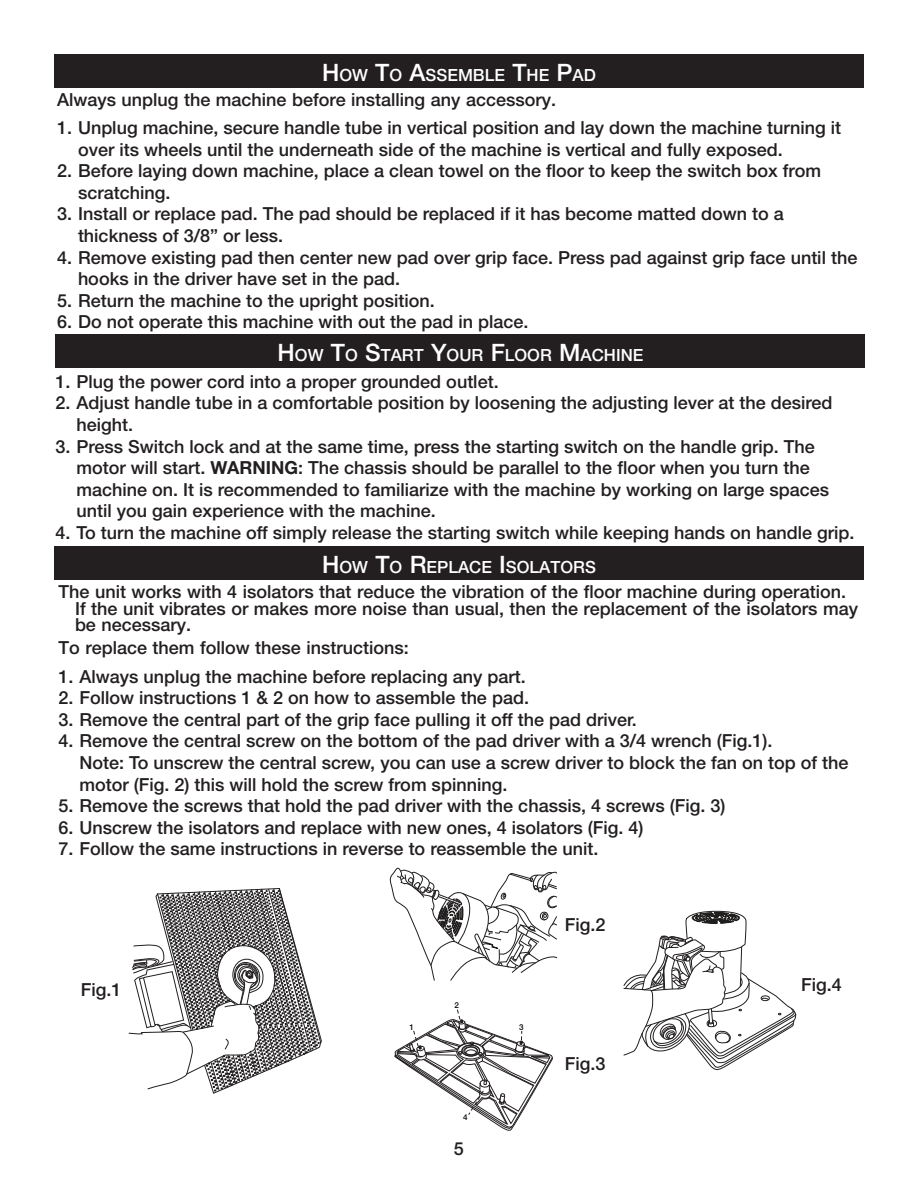
<style>
.page{position:relative;width:918px;height:1188px;background:#fff}
.page>*{position:absolute;margin:0;border:0;box-sizing:border-box;transform-origin:0 0}
.t1{font:500 18px/21.6px "Helvetica Neue LT Std";color:#231f20}
.t2{font:500 16.8px "Helvetica Neue LT Std";color:#fff}
.t3{font:500 8.1px "Helvetica Neue LT Std";color:#050504}
.s1{font-size:24px}
.s2{font-weight:700}
</style>
<div class="page">
<div style="left:54px;top:54px;width:810px;height:34px;background:#231f20"></div>
<div style="left:56px;top:334px;width:810px;height:34px;background:#231f20"></div>
<div style="left:54px;top:546px;width:810px;height:34px;background:#231f20"></div>
<svg style="left:128px;top:888px;width:194px;height:206px"></svg>
<svg style="left:390px;top:868px;width:168px;height:113px"></svg>
<svg style="left:394px;top:1009px;width:159px;height:122px"></svg>
<svg style="left:623px;top:911px;width:174px;height:159px"></svg>
<p class="t2" style="left:322px;top:65px;width:275px"><span class="s1">H</span>OW <span class="s1">T</span>O <span class="s1">A</span>SSEMBLE <span class="s1">T</span>HE <span class="s1">P</span>AD</p>
<p class="t1" style="left:57px;top:88px;width:501px">Always unplug the machine before installing any accessory.</p>
<p class="t1" style="left:78px;top:117px;width:765px;text-indent:-21px">1. Unplug machine, secure handle tube in vertical position and lay down the machine turning it over its wheels until the underneath side of the machine is vertical and fully exposed.</p>
<p class="t1" style="left:78px;top:160px;width:745px;text-indent:-21px">2. Before laying down machine, place a clean towel on the floor to keep the switch box from scratching.</p>
<p class="t1" style="left:78px;top:203px;width:707px;text-indent:-21px">3. Install or replace pad. The pad should be replaced if it has become matted down to a thickness of 3/8” or less.</p>
<p class="t1" style="left:78px;top:246px;width:781px;text-indent:-21px">4. Remove existing pad then center new pad over grip face. Press pad against grip face until the hooks in the driver have set in the pad.</p>
<p class="t1" style="left:57px;top:289px;width:379px">5. Return the machine to the upright position.</p>
<p class="t1" style="left:57px;top:311px;width:473px">6. Do not operate this machine with out the pad in place.</p>
<p class="t2" style="left:278px;top:345px;width:367px"><span class="s1">H</span>OW <span class="s1">T</span>O <span class="s1">S</span>TART <span class="s1">Y</span>OUR <span class="s1">F</span>LOOR <span class="s1">M</span>ACHI NE</p>
<p class="t1" style="left:56px;top:370px;width:445px">1. Plug the power cord into a proper grounded outlet.</p>
<p class="t1" style="left:76px;top:392px;width:757px;text-indent:-21px">2. Adjust handle tube in a comfortable position by loosening the adjusting lever at the desired height.</p>
<p class="t1" style="left:76px;top:435px;width:754px;text-indent:-21px">3. Press Switch lock and at the same time, press the starting switch on the handle grip. The motor will start. <span class="s2">WARNING</span>: The chassis should be parallel to the floor when you turn the machine on. It is recommended to familiarize with the machine by working on large spaces until you gain experience with the machine.</p>
<p class="t1" style="left:56px;top:522px;width:800px">4. To turn the machine off simply release the starting switch while keeping hands on handle grip.</p>
<p class="t2" style="left:322px;top:557px;width:275px"><span class="s1">H</span>OW <span class="s1">T</span>O <span class="s1">R</span>EPLACE <span class="s1">I</span>SOLATORS</p>
<p class="t1" style="left:75px;top:583px;width:785px;line-height:16.5px;text-indent:-16px">The unit works with 4 isolators that reduce the vibration of the floor machine during operation.<br>If the unit vibrates or makes more noise than usual, then the replacement of the isolators may be necessary.</p>
<p class="t1" style="left:58px;top:637px;width:352px">To replace them follow these instructions:</p>
<p class="t1" style="left:58px;top:665px;width:469px">1. Always unplug the machine before replacing any part.</p>
<p class="t1" style="left:58px;top:687px;width:472px">2. Follow instructions 1 &amp; 2 on how to assemble the pad.</p>
<p class="t1" style="left:58px;top:709px;width:580px">3. Remove the central part of the grip face pulling it off the pad driver.</p>
<p class="t1" style="left:58px;top:730px;width:715px">4. Remove the central screw on the bottom of the pad driver with a 3/4 wrench (Fig.1).</p>
<p class="t1" style="left:80px;top:752px;width:771px">Note: To unscrew the central screw, you can use a screw driver to block the fan on top of the motor (Fig. 2) this will hold the screw from spinning.</p>
<p class="t1" style="left:58px;top:795px;width:668px">5. Remove the screws that hold the pad driver with the chassis, 4 screws (Fig. 3)</p>
<p class="t1" style="left:58px;top:817px;width:586px">6. Unscrew the isolators and replace with new ones, 4 isolators (Fig. 4)</p>
<p class="t1" style="left:58px;top:838px;width:541px">7. Follow the same instructions in reverse to reassemble the unit.</p>
<p class="t1" style="left:81px;top:978px;width:42px">Fig.1</p>
<p class="t3" style="left:410px;top:1022px;width:6px">1</p>
<p class="t3" style="left:454px;top:1000px;width:6px">2</p>
<p class="t3" style="left:463px;top:1112px;width:6px">4</p>
<p class="t1" style="left:454px;top:1138px;width:12px">5</p>
<p class="t3" style="left:519px;top:1022px;width:6px">3</p>
<p class="t1" style="left:565px;top:913px;width:42px">Fig.2</p>
<p class="t1" style="left:565px;top:1053px;width:42px">Fig.3</p>
<p class="t1" style="left:801px;top:974px;width:42px">Fig.4</p>
</div>
